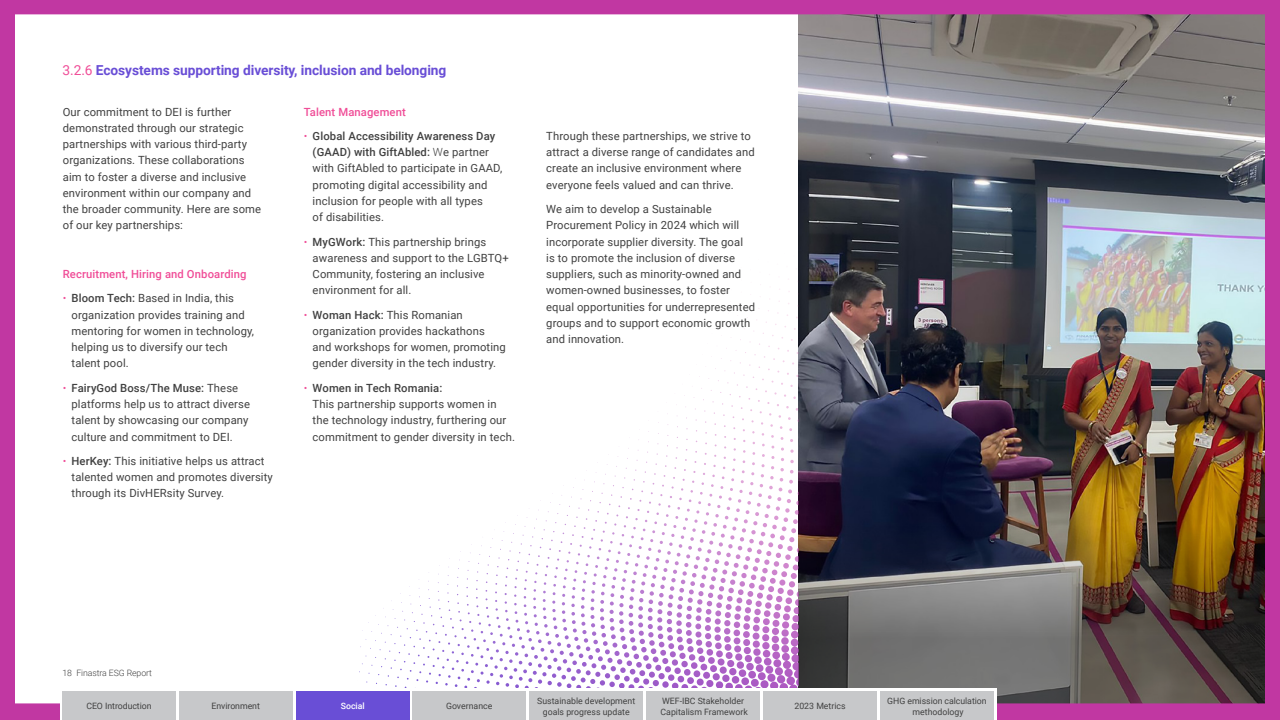
<style>
.page{position:relative;width:1280px;height:720px;background:#fff}
.page>*{position:absolute;margin:0;border:0;box-sizing:border-box;transform-origin:0 0}
.t1{font:700 13.75px "Roboto";letter-spacing:-.005em;color:#694ed6}
.t2{font:11.25px/16.2px "Roboto";letter-spacing:.01em;color:#414141}
.t3{font:500 11.25px "Roboto";letter-spacing:.01em;color:#f04e98}
.t4{font:8.75px/11.2px "Roboto";color:#414141;text-align:center}
.t5{font:300 8.75px "Roboto";letter-spacing:-.01em;color:#414141}
.t6{font:500 8.75px "Roboto";letter-spacing:-.005em;color:#fff}
.s1{font-weight:400;color:#f04e98}
.s2{font-weight:300;color:#f04e98}
.s3{font-weight:500}
.s4{font-weight:300}
</style>
<div class="page">
<img style="left:0;top:0;width:1280px;height:720px">
<svg style="left:722px;top:252px;width:76px;height:23px"></svg>
<svg style="left:60px;top:689px;width:936px;height:31px"></svg>
<div style="left:62px;top:692px;width:114px;height:28px;background:#c7c8ca"></div>
<div style="left:179px;top:692px;width:113px;height:28px;background:#c7c8ca"></div>
<div style="left:413px;top:692px;width:113px;height:28px;background:#c7c8ca"></div>
<div style="left:530px;top:692px;width:113px;height:28px;background:#c7c8ca"></div>
<div style="left:647px;top:692px;width:113px;height:28px;background:#c7c8ca"></div>
<div style="left:764px;top:692px;width:113px;height:28px;background:#c7c8ca"></div>
<div style="left:880px;top:692px;width:114px;height:28px;background:#c7c8ca"></div>
<div style="left:296px;top:692px;width:113px;height:28px;background:#694ed6"></div>
<p class="t1" style="left:62px;top:60px;width:385px"><span class="s1">3.2.6</span> Ecosystems supporting diversity, inclusion and belonging</p>
<p class="t2" style="left:63px;top:103px;width:200px">Our commitment to DEI is further demonstrated through our strategic partnerships with various third-party organizations. These collaborations aim to foster a diverse and inclusive environment within our company and the broader community. Here are some of our key partnerships:</p>
<p class="t3" style="left:63px;top:266px;width:185px">Recruitment, Hiring and Onboarding</p>
<p class="t2" style="left:72px;top:290px;width:184px;text-indent:-9px"><span class="s2">•</span> <span class="s3">Bloom Tech:</span> Based in India, this organization provides training and mentoring for women in technology, helping us to diversify our tech talent pool.</p>
<p class="t2" style="left:72px;top:379px;width:180px;text-indent:-9px"><span class="s2">•</span> <span class="s3">FairyGod Boss/The Muse:</span> These platforms help us to attract diverse talent by showcasing our company culture and commitment to DEI.</p>
<p class="t2" style="left:72px;top:452px;width:203px;text-indent:-9px"><span class="s2">•</span> <span class="s3">HerKey:</span> This initiative helps us attract talented women and promotes diversity through its DivHERsity Survey.</p>
<p class="t3" style="left:304px;top:104px;width:104px">Talent Management</p>
<p class="t2" style="left:313px;top:127px;width:191px;text-indent:-9px"><span class="s2">•</span> <span class="s3">Global Accessibility Awareness Day (GAAD) with GiftAbled:</span> <span class="s4">W</span>e partner with GiftAbled to participate in GAAD, promoting digital accessibility and inclusion for people with all types<br>of disabilities.</p>
<p class="t2" style="left:313px;top:233px;width:198px;text-indent:-9px"><span class="s2">•</span> <span class="s3">MyGWork:</span> This partnership brings awareness and support to the LGBTQ+<br>Community, fostering an inclusive environment for all.</p>
<p class="t2" style="left:313px;top:306px;width:195px;text-indent:-9px"><span class="s2">•</span> <span class="s3">Woman Hack:</span> This Romanian organization provides hackathons and workshops for women, promoting gender diversity in the tech industry.</p>
<p class="t2" style="left:313px;top:379px;width:204px;text-indent:-9px"><span class="s2">•</span> <span class="s3">Women in Tech Romania:<br></span>This partnership supports women in the technology industry, furthering our commitment to gender diversity in tech.</p>
<p class="t2" style="left:546px;top:127px;width:210px">Through these partnerships, we strive to attract a diverse range of candidates and create an inclusive environment where everyone feels valued and can thrive.</p>
<p class="t2" style="left:546px;top:201px;width:210px">We aim to develop a Sustainable Procurement Policy in 2024 which will incorporate supplier diversity. The goal<br>is to promote the inclusion of diverse suppliers, such as minority-owned and women-owned businesses, to foster equal opportunities for underrepresented groups and to support economic growth and innovation.</p>
<p class="t5" style="left:63px;top:667px;width:91px">18 Finastra ESG Report</p>
<p class="t4" style="left:86px;top:700px;width:67px">CEO Introduction</p>
<p class="t4" style="left:212px;top:700px;width:50px">Environment</p>
<p class="t4" style="left:446px;top:700px;width:48px">Governance</p>
<p class="t4" style="left:537px;top:694px;width:100px">Sustainable development goals progress update</p>
<p class="t4" style="left:661px;top:694px;width:89px;text-align:left">WEF-IBC Stakeholder<br>Capitalism Framework</p>
<p class="t4" style="left:794px;top:700px;width:53px">2023 Metrics</p>
<p class="t4" style="left:887px;top:694px;width:101px">GHG emission calculation methodology</p>
<p class="t6" style="left:341px;top:700px;width:25px">Social</p>
</div>
